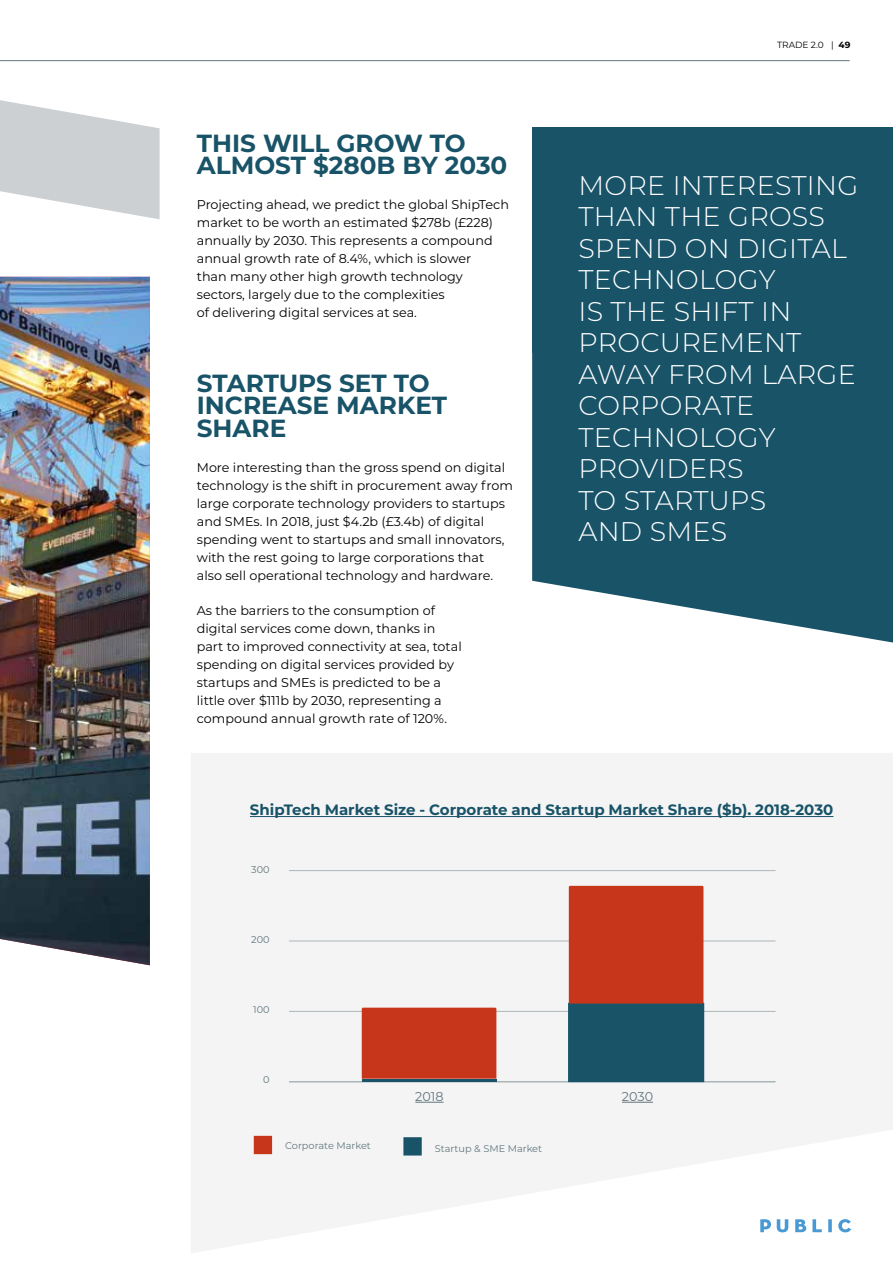
<style>
.page{position:relative;width:893px;height:1263px;background:#fff}
.page>*{position:absolute;margin:0;border:0;box-sizing:border-box;transform-origin:0 0}
.t1{font:300 27px/31.5px "Montserrat";letter-spacing:.01em;color:#fff}
.t2{font:700 24.75px/22.5px "Montserrat";color:#185368}
.t3{font:700 15px "Montserrat";color:#185368}
.t4{font:12.75px/18px "Montserrat";color:#000}
.t5{font:12.75px "Montserrat";letter-spacing:-.005em;color:#62777c}
.t6{font:9.75px "Montserrat";color:#62777c}
.t7{font:9px "Montserrat";color:#000}
.s1{font-weight:700}
</style>
<div class="page">
<svg style="left:191px;top:753px;width:702px;height:500px;fill:#f4f4f5"></svg>
<svg style="left:0;top:100px;width:160px;height:119px"></svg>
<svg style="left:532px;top:352px;width:361px;height:291px;background:#306578"></svg>
<div style="left:532px;top:127px;width:361px;height:225px;background:#185368"></div>
<img style="left:0;top:277px;width:150px;height:688px">
<hr style="left:289px;top:1081px;width:486px;height:1px;background:#62777c">
<hr style="left:289px;top:1011px;width:486px;height:1px;background:#62777c">
<hr style="left:289px;top:941px;width:486px;height:1px;background:#62777c">
<hr style="left:289px;top:870px;width:486px;height:1px;background:#62777c">
<hr style="left:362px;top:1079px;width:134px;height:2px;background:#185368">
<div style="left:568px;top:1003px;width:136px;height:79px;background:#185368;border:2px solid #185368"></div>
<div style="left:362px;top:1008px;width:134px;height:71px;background:#c7361b"></div>
<div style="left:569px;top:886px;width:134px;height:117px;background:#c7361b"></div>
<svg style="left:415px;top:1102px;width:29px;height:1px"></svg>
<hr style="left:622px;top:1102px;width:31px;height:1px;background:#62777c">
<hr style="left:250px;top:816px;width:583px;height:1px;background:#185368">
<svg style="left:254px;top:1136px;width:18px;height:18px"></svg>
<svg style="left:403px;top:1137px;width:19px;height:18px"></svg>
<hr style="left:0;top:60px;width:850px;height:1px;background:#62777c">
<h2 class="t2" style="left:197px;top:130px;width:312px">THIS WILL GROW TO<br>ALMOST $280B BY 2030</h2>
<p class="t4" style="left:197px;top:195px;width:314px">Projecting ahead, we predict the global ShipTech market to be worth an estimated $278b (£228) annually by 2030. This represents a compound annual growth rate of 8.4%, which is slower<br>than many other high growth technology sectors, largely due to the complexities<br>of delivering digital services at sea.</p>
<h2 class="t2" style="left:197px;top:370px;width:252px">STARTUPS SET TO<br>INCREASE MARKET<br>SHARE</h2>
<p class="t4" style="left:197px;top:458px;width:318px">More interesting than the gross spend on digital technology is the shift in procurement away from large corporate technology providers to startups and SMEs. In 2018, just $4.2b (£3.4b) of digital spending went to startups and small innovators, with the rest going to large corporations that<br>also sell operational technology and hardware.</p>
<p class="t4" style="left:197px;top:601px;width:266px">As the barriers to the consumption of digital services come down, thanks in part to improved connectivity at sea, total spending on digital services provided by startups and SMEs is predicted to be a little over $111b by 2030, representing a compound annual growth rate of 120%.</p>
<p class="t7" style="left:777px;top:39px;width:75px">TRADE 2.0 | <span class="s1">49</span></p>
<h1 class="t1" style="left:578px;top:169px;width:281px">MORE INTERESTING<br>THAN THE GROSS<br>SPEND ON DIGITAL<br>TECHNOLOGY<br>IS THE SHIFT IN<br>PROCUREMENT<br>AWAY FROM LARGE<br>CORPORATE<br>TECHNOLOGY<br>PROVIDERS<br>TO STARTUPS<br>AND SMES</h1>
<p class="t3" style="left:250px;top:799px;width:585px">ShipTech Market Size - Corporate and Startup Market Share ($b). 2018-2030</p>
<p class="t6" style="left:251px;top:862px;width:20px">300</p>
<p class="t6" style="left:251px;top:932px;width:20px">200</p>
<p class="t6" style="left:253px;top:1002px;width:18px">100</p>
<p class="t6" style="left:263px;top:1072px;width:8px">0</p>
<p class="t5" style="left:415px;top:1088px;width:30px">2018</p>
<p class="t6" style="left:285px;top:1139px;width:87px">Corporate Market</p>
<p class="t6" style="left:435px;top:1141px;width:109px">Startup &amp; SME Market</p>
<p class="t5" style="left:622px;top:1088px;width:33px">2030</p>
</div>
